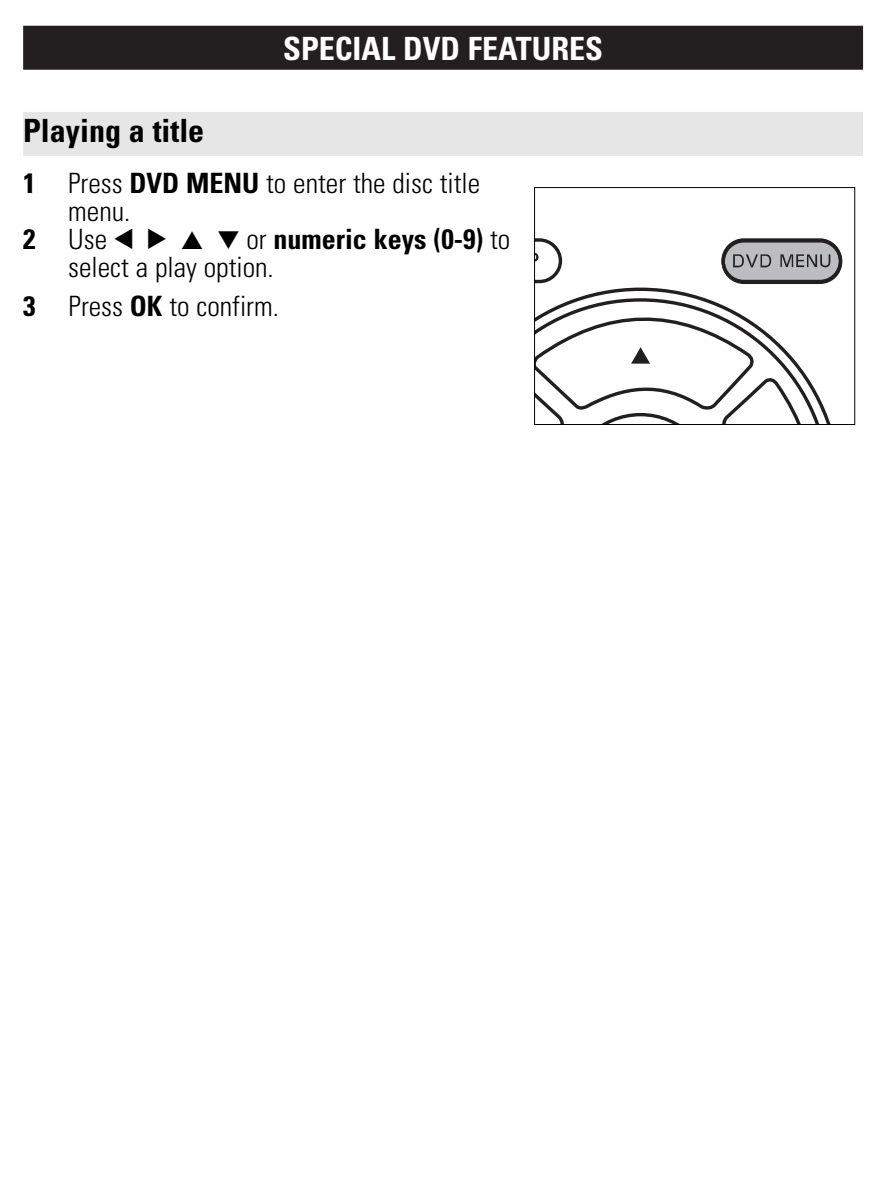
<style>
.page{position:relative;width:885px;height:1195px;background:#fff}
.page>*{position:absolute;margin:0;border:0;box-sizing:border-box;transform-origin:0 0}
.t1{font:700 condensed 32px "Univers";color:#fff}
.t2{font:700 condensed 32px "Univers";color:#000}
.t3{font:300 condensed 28px "Univers";color:#000}
.t4{font:700 condensed 28px "Univers";color:#000}
.s1{font-weight:700}
.s2{font-weight:300}
.s3{font-family:"Audio Four 4";font-weight:400;font-stretch:normal}
</style>
<div class="page">
<svg style="left:23px;top:25px;width:841px;height:400px"></svg>
<p class="t1" style="left:283px;top:37px;width:321px">SPECIAL DVD FEATURES</p>
<p class="t2" style="left:23px;top:119px;width:182px">Playing a title</p>
<p class="t3" style="left:23px;top:173px;width:458px"><span class="s1">1</span> Press <span class="s1">DVD MENU</span> to enter the disc title</p>
<p class="t3" style="left:68px;top:201px;width:64px">menu.</p>
<p class="t4" style="left:23px;top:229px;width:488px">2 <span class="s2">Use</span> <span class="s3">1 2 3 4</span> <span class="s2">or</span> numeric keys (0-9) <span class="s2">to</span></p>
<p class="t3" style="left:68px;top:257px;width:207px">select a play option.</p>
<p class="t3" style="left:23px;top:296px;width:257px"><span class="s1">3</span> Press <span class="s1">OK</span> to confirm.</p>
</div>
